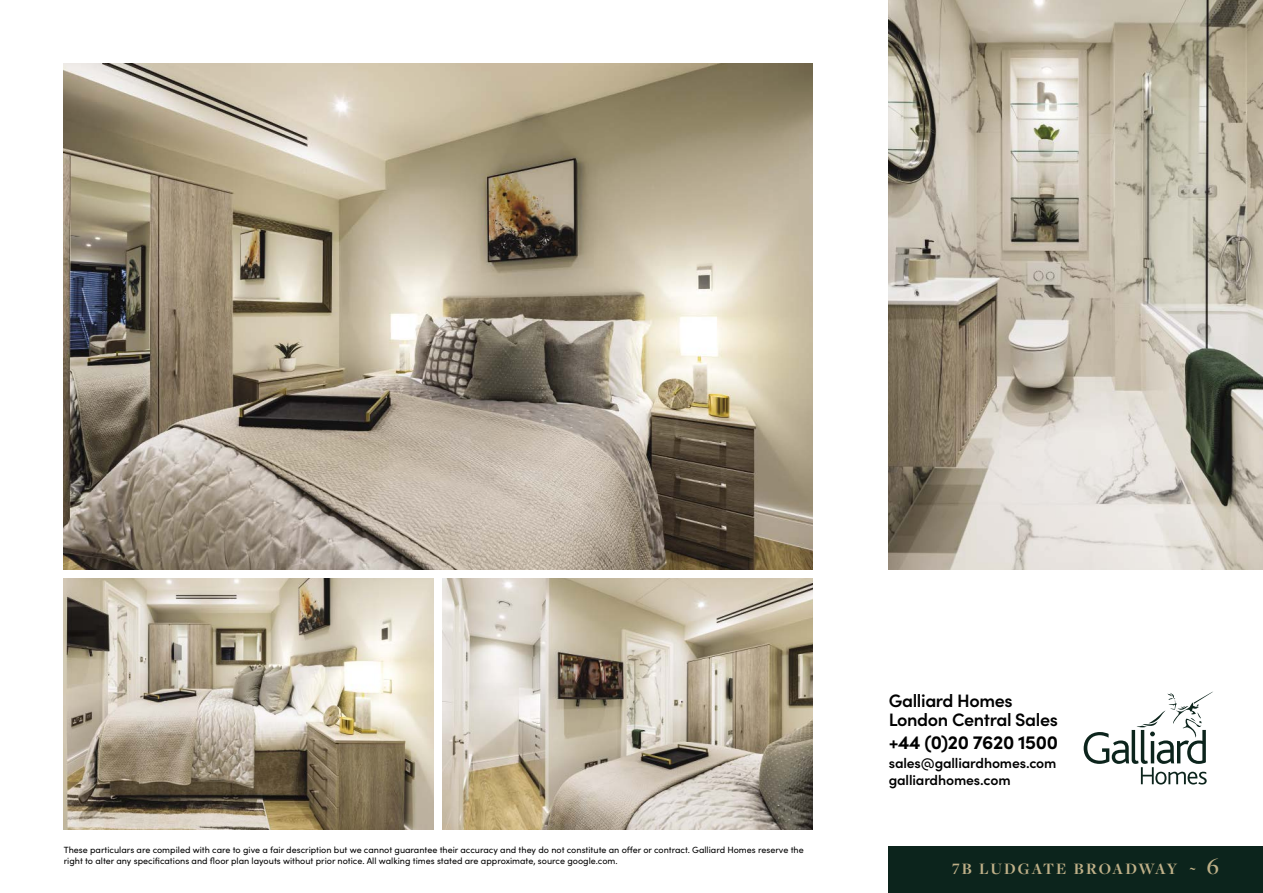
<style>
.page{position:relative;width:1263px;height:893px;background:#fff}
.page>*{position:absolute;margin:0;border:0;box-sizing:border-box;transform-origin:0 0}
.t1{font:700 19.2px "Sofia Pro";letter-spacing:-.02em;color:#000}
.t2{font:600 18px/19.5px "Sofia Pro";letter-spacing:-.02em;color:#000}
.t3{font:700 16.5px "Freight Disp Pro";letter-spacing:.12em;color:#bfb088}
.t4{font:600 14.1px/16.8px "Sofia Pro";letter-spacing:-.01em;color:#000}
.t5{font:9px/10.8px "Sofia Pro";color:#000}
.s1{font-weight:600;font-size:24px}
</style>
<div class="page">
<div style="left:889px;top:846px;width:374px;height:47px;background:#0c241c"></div>
<img style="left:889px;top:0;width:374px;height:570px">
<img style="left:64px;top:64px;width:748px;height:506px">
<img style="left:64px;top:578px;width:370px;height:251px">
<img style="left:442px;top:578px;width:370px;height:251px">
<svg style="left:1084px;top:692px;width:129px;height:92px"></svg>
<p class="t5" style="left:64px;top:844px;width:741px">These particulars are compiled with care to give a fair description but we cannot guarantee their accuracy and they do not constitute an offer or contract. Galliard Homes reserve the right to alter any specifications and floor plan layouts without prior notice. All walking times stated are approximate, source google.com.</p>
<h2 class="t2" style="left:889px;top:689px;width:171px">Galliard Homes<br>London Central Sales</h2>
<h1 class="t1" style="left:889px;top:727px;width:171px">+44 (0)20 7620 1500</h1>
<h3 class="t4" style="left:889px;top:754px;width:169px">sales@galliardhomes.com galliardhomes.com</h3>
<h3 class="t3" style="left:952px;top:858px;width:268px">7B LUDGATE BROADWAY ~ <span class="s1">6</span></h3>
</div>
